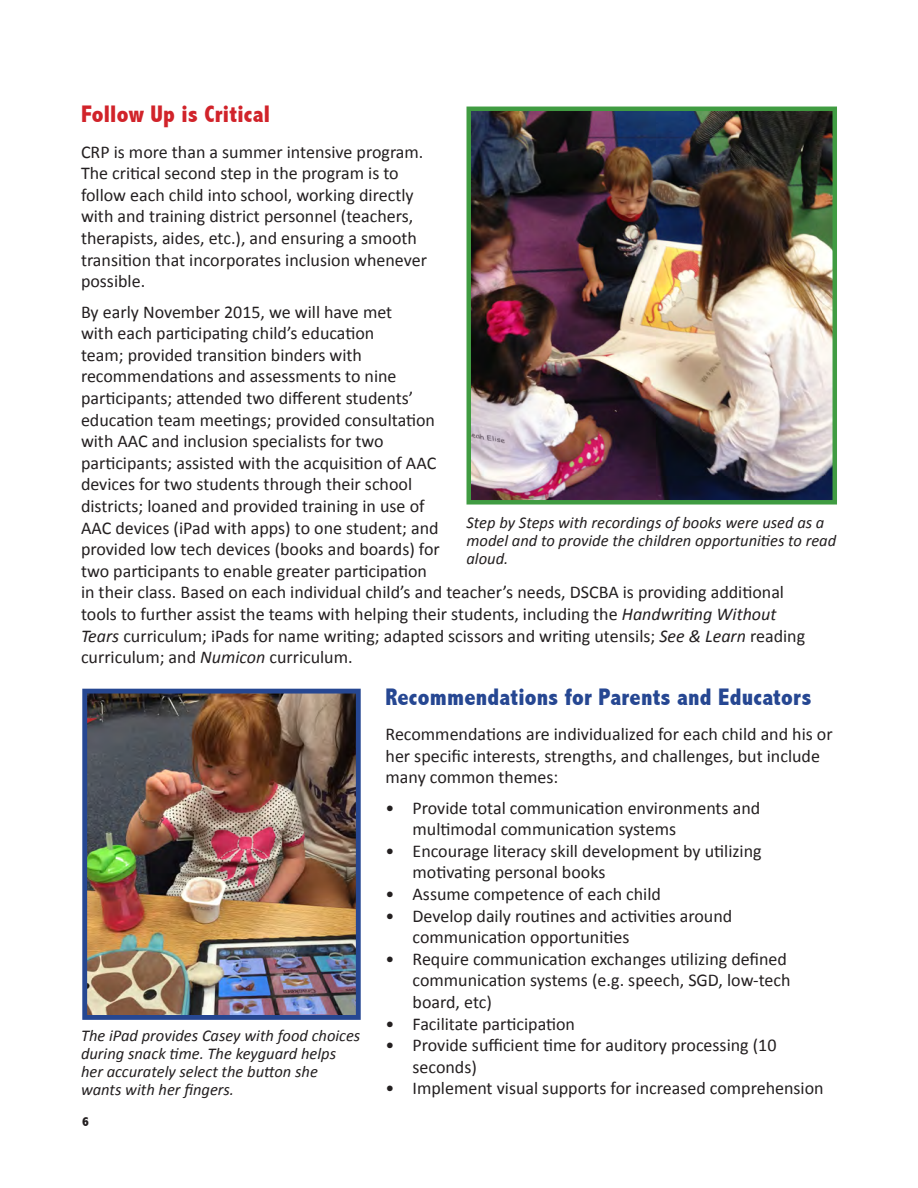
<style>
.page{position:relative;width:918px;height:1188px;background:#fff}
.page>*{position:absolute;margin:0;border:0;box-sizing:border-box;transform-origin:0 0}
.Headings{font:800 condensed 24px "Abadi";letter-spacing:.01em;color:#264792}
.Headings-2{font:800 condensed 24px "Abadi";letter-spacing:.01em;color:#d1232a}
.Text{font:18px/21.6px "Calibri";color:#231f20}
.Text-2{font:italic 16.5px/18px "Calibri";color:#231f20}
.t1{font:800 condensed 13.5px "Abadi";color:#231f20}
.s1{font-style:italic}
</style>
<div class="page">
<img style="left:472px;top:112px;width:360px;height:388px">
<div style="left:466px;top:107px;width:371px;height:398px;border:4px solid #409c42"></div>
<img style="left:88px;top:695px;width:267px;height:319px">
<div style="left:82px;top:689px;width:279px;height:331px;border:5px solid #264792"></div>
<p class="Headings-2" style="left:81px;top:101px;width:191px">Follow Up is Critical</p>
<p class="Text" style="left:81px;top:141px;width:348px">CRP is more than a summer intensive program.<br>The critical second step in the program is to follow each child into school, working directly with and training district personnel (teachers, therapists, aides, etc.), and ensuring a smooth transition that incorporates inclusion whenever possible.</p>
<p class="Text" style="left:81px;top:301px;width:726px">By early November 2015, we will have met<br>with each participating child’s education<br>team; provided transition binders with<br>recommendations and assessments to nine<br>participants; attended two different students’<br>education team meetings; provided consultation<br>with AAC and inclusion specialists for two<br>participants; assisted with the acquisition of AAC<br>devices for two students through their school<br>districts; loaned and provided training in use of<br>AAC devices (iPad with apps) to one student; and<br>provided low tech devices (books and boards) for<br>two participants to enable greater participation<br>in their class. Based on each individual child’s and teacher’s needs, DSCBA is providing additional tools to further assist the teams with helping their students, including the <span class="s1">Handwriting Without Tears</span> curriculum; iPads for name writing; adapted scissors and writing utensils; <span class="s1">See &amp; Learn</span> reading curriculum; and <span class="s1">Numicon</span> curriculum.</p>
<p class="Headings" style="left:386px;top:683px;width:428px">Recommendations for Parents and Educators</p>
<p class="Text" style="left:386px;top:723px;width:449px">Recommendations are individualized for each child and his or her specific interests, strengths, and challenges, but include many common themes:</p>
<p class="Text" style="left:413px;top:797px;width:349px;text-indent:-27px">• Provide total communication environments and multimodal communication systems</p>
<p class="Text" style="left:413px;top:840px;width:351px;text-indent:-27px">• Encourage literacy skill development by utilizing motivating personal books</p>
<p class="Text" style="left:386px;top:883px;width:277px">• Assume competence of each child</p>
<p class="Text" style="left:413px;top:905px;width:321px;text-indent:-27px">• Develop daily routines and activities around communication opportunities</p>
<p class="Text" style="left:413px;top:948px;width:379px;text-indent:-27px">• Require communication exchanges utilizing defined communication systems (e.g. speech, SGD, low-tech board, etc)</p>
<p class="Text" style="left:386px;top:1013px;width:191px">• Facilitate participation</p>
<p class="Text" style="left:413px;top:1035px;width:365px;text-indent:-27px">• Provide sufficient time for auditory processing (10 seconds)</p>
<p class="Text" style="left:386px;top:1078px;width:440px">• Implement visual supports for increased comprehension</p>
<p class="Text-2" style="left:466px;top:513px;width:371px">Step by Steps with recordings of books were used as a model and to provide the children opportunities to read aloud.</p>
<p class="Text-2" style="left:81px;top:1026px;width:281px">The iPad provides Casey with food choices during snack time. The keyguard helps her accurately select the button she wants with her fingers.</p>
<p class="t1" style="left:82px;top:1114px;width:8px">6</p>
</div>
